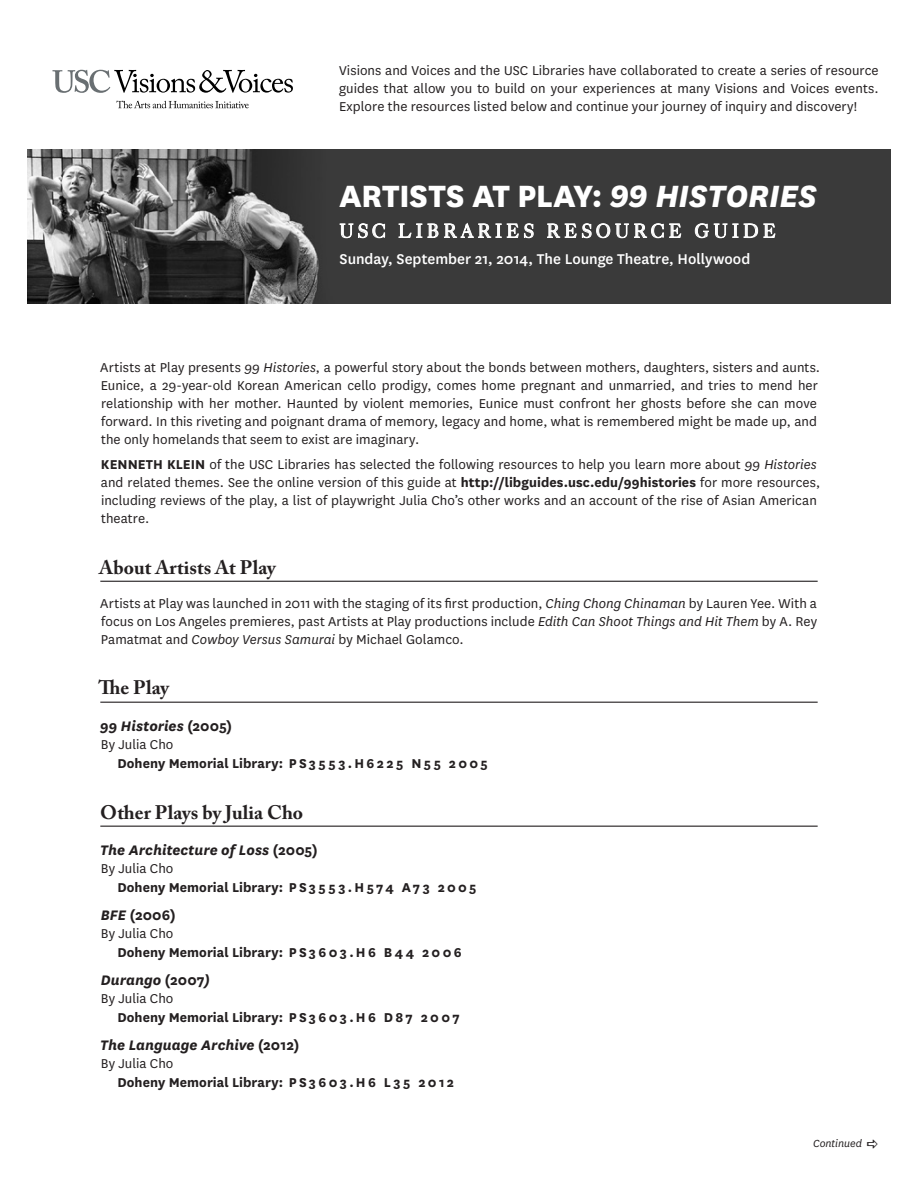
<style>
.page{position:relative;width:918px;height:1188px;background:#fff}
.page>*{position:absolute;margin:0;border:0;box-sizing:border-box;transform-origin:0 0}
.t1{font:800 36px "National";letter-spacing:-.015em;color:#fff}
.t2{font:700 19.5px "Adobe Caslon Pro";color:#231f20}
.t3{font:19.5px "Caslon Five Forty";letter-spacing:.18em;color:#fff}
.t4{font:500 16.5px "National";color:#fff}
.t5{font:italic 700 16.2px "National";color:#231f20}
.t6{font:700 16.2px "National";color:#231f20}
.t7{font:15px/18px "National";letter-spacing:.005em;color:#231f20;text-align:justify}
.t8{font:700 15px "National";letter-spacing:.005em;color:#231f20}
.t9{font:italic 12px "National";color:#231f20}
.s1{font-style:italic}
.s2{font-weight:700}
.s3{font-style:normal}
</style>
<div class="page">
<svg style="left:53px;top:70px;width:240px;height:23px"></svg>
<svg style="left:116px;top:101px;width:133px;height:8px"></svg>
<img style="left:27px;top:150px;width:864px;height:154px">
<svg style="left:339px;top:223px;width:46px;height:15px"></svg>
<svg style="left:398px;top:222px;width:136px;height:16px"></svg>
<svg style="left:547px;top:223px;width:135px;height:16px"></svg>
<svg style="left:695px;top:223px;width:81px;height:15px"></svg>
<hr style="left:100px;top:581px;width:718px;height:1px;background:#231f20">
<hr style="left:100px;top:702px;width:718px;height:1px;background:#231f20">
<hr style="left:100px;top:826px;width:718px;height:1px;background:#231f20">
<p class="t7" style="left:339px;top:60px;width:541px">Visions and Voices and the USC Libraries have collaborated to create a series of resource guides that allow you to build on your experiences at many Visions and Voices events.<br>Explore the resources listed below and continue your journey of inquiry and discovery!</p>
<h1 class="t1" style="left:339px;top:170px;width:480px">ARTISTS AT PLAY: <span class="s1">99 HISTORIES</span></h1>
<h2 class="t3" style="left:339px;top:219px;width:439px">USC LIBRARIES RESOURCE GUIDE</h2>
<p class="t4" style="left:340px;top:248px;width:412px">Sunday, September 21, 2014, The Lounge Theatre, Hollywood</p>
<p class="t7" style="left:100px;top:358px;width:721px;text-align:left">Artists at Play presents <span class="s1">99 Histories</span>, a powerful story about the bonds between mothers, daughters, sisters and aunts.<br>Eunice, a 29-year-old Korean American cello prodigy, comes home pregnant and unmarried, and tries to mend her relationship with her mother. Haunted by violent memories, Eunice must confront her ghosts before she can move forward. In this riveting and poignant drama of memory, legacy and home, what is remembered might be made up, and the only homelands that seem to exist are imaginary.</p>
<p class="t7" style="left:101px;top:455px;width:721px;text-align:left"><span class="s2">KENNETH KLEIN</span> of the USC Libraries has selected the following resources to help you learn more about <span class="s1">99 Histories </span>and related themes. See the online version of this guide at <span class="s2">http://libguides.usc.edu/99histories</span> for more resources, including reviews of the play, a list of playwright Julia Cho’s other works and an account of the rise of Asian American theatre.</p>
<h2 class="t2" style="left:99px;top:556px;width:178px">About Artists At Play</h2>
<p class="t7" style="left:100px;top:594px;width:718px">Artists at Play was launched in 2011 with the staging of its first production, <span class="s1">Ching Chong Chinaman</span> by Lauren Yee. With a focus on Los Angeles premieres, past Artists at Play productions include <span class="s1">Edith Can Shoot Things and Hit Them</span> by A. Rey Pamatmat and <span class="s1">Cowboy Versus Samurai</span> by Michael Golamco.</p>
<h2 class="t2" style="left:98px;top:676px;width:72px">The Play</h2>
<p class="t5" style="left:100px;top:715px;width:133px">99 Histories <span class="s3">(2005)</span></p>
<p class="t7" style="left:101px;top:735px;width:74px">By Julia Cho</p>
<p class="t8" style="left:117px;top:753px;width:372px">Doheny Memorial Library: P S 3 5 5 3 . H 6 2 2 5 N 5 5 2 0 0 5</p>
<h2 class="t2" style="left:100px;top:800px;width:204px">Other Plays by Julia Cho</h2>
<p class="t5" style="left:100px;top:839px;width:219px">The Architecture of Loss <span class="s3">(2005)</span></p>
<p class="t7" style="left:101px;top:859px;width:74px">By Julia Cho</p>
<p class="t8" style="left:117px;top:877px;width:361px">Doheny Memorial Library: P S 3 5 5 3 . H 5 74 A 7 3 2 0 0 5</p>
<p class="t6" style="left:101px;top:904px;width:76px"><span class="s1">BFE</span> (2006)</p>
<p class="t7" style="left:101px;top:924px;width:74px">By Julia Cho</p>
<p class="t8" style="left:117px;top:942px;width:346px">Doheny Memorial Library: P S 3 6 0 3 . H 6 B 4 4 2 0 0 6</p>
<p class="t5" style="left:101px;top:969px;width:111px">Durango <span class="s3">(2007</span>)</p>
<p class="t7" style="left:101px;top:989px;width:74px">By Julia Cho</p>
<p class="t8" style="left:117px;top:1007px;width:344px">Doheny Memorial Library: P S 3 6 0 3 . H 6 D 8 7 2 0 0 7</p>
<p class="t5" style="left:100px;top:1034px;width:201px">The Language Archive <span class="s3">(2012)</span></p>
<p class="t7" style="left:101px;top:1054px;width:74px">By Julia Cho</p>
<p class="t8" style="left:117px;top:1072px;width:338px">Doheny Memorial Library: P S 3 6 0 3 . H 6 L 3 5 2 0 1 2</p>
<p class="t9" style="left:813px;top:1136px;width:50px">Continued</p>
</div>
